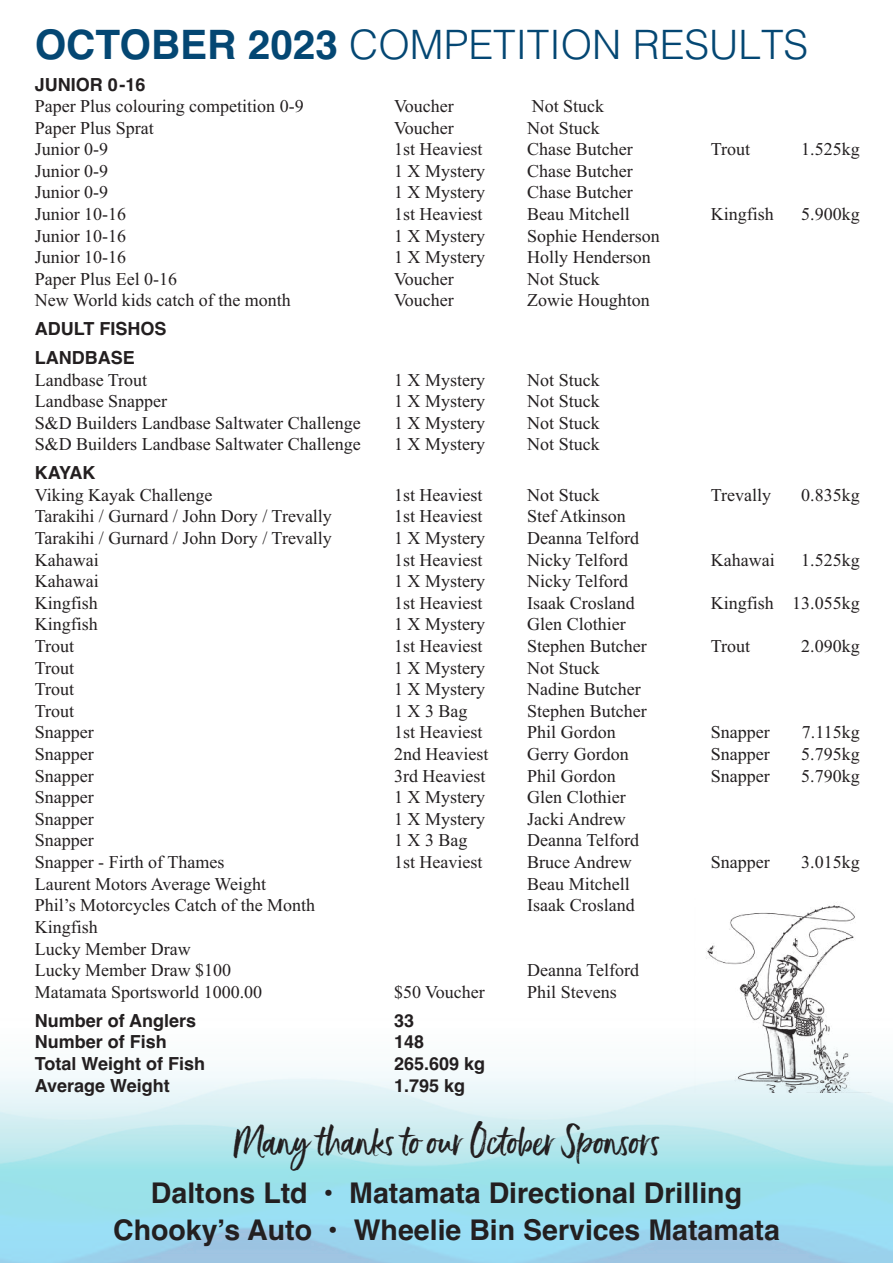
<style>
.page{position:relative;width:893px;height:1263px;background:#fff}
.page>*{position:absolute;margin:0;border:0;box-sizing:border-box;transform-origin:0 0}
.t1{font:300 40.5px "Helvetica";color:#044773}
.t2{font:37.5px "Ernestand Emily Upright";color:#231f20}
.t3{font:700 28.5px/37.2px "Helvetica";color:#231f20;text-align:center}
.t4{font:18px/21.6px "Times New Roman";color:#231f20}
.t5{font:700 18px/28.8px "Helvetica";color:#231f20}
.s1{font-weight:700}
</style>
<div class="page">
<img style="left:0;top:1071px;width:893px;height:191px">
<img style="left:694px;top:905px;width:178px;height:187px">
<h1 class="t1" style="left:35px;top:10px;width:775px"><span class="s1">OCTOBER 2023</span> COMPETITION RESULTS</h1>
<p class="t5" style="left:35px;top:70px;width:112px">JUNIOR 0-16</p>
<p class="t4" style="left:35px;top:95px;width:270px">Paper Plus colouring competition 0-9</p>
<p class="t4" style="left:394px;top:95px;width:61px">Voucher</p>
<p class="t4" style="left:532px;top:95px;width:74px">Not Stuck</p>
<p class="t4" style="left:35px;top:117px;width:120px">Paper Plus Sprat</p>
<p class="t4" style="left:394px;top:117px;width:61px">Voucher</p>
<p class="t4" style="left:527px;top:117px;width:74px">Not Stuck</p>
<p class="t4" style="left:35px;top:138px;width:75px">Junior 0-9</p>
<p class="t4" style="left:394px;top:138px;width:90px">1st Heaviest</p>
<p class="t4" style="left:527px;top:138px;width:107px">Chase Butcher</p>
<p class="t4" style="left:711px;top:138px;width:41px">Trout</p>
<p class="t4" style="left:801px;top:138px;width:60px">1.525kg</p>
<p class="t4" style="left:35px;top:160px;width:75px">Junior 0-9</p>
<p class="t4" style="left:394px;top:160px;width:92px">1 X Mystery</p>
<p class="t4" style="left:527px;top:160px;width:107px">Chase Butcher</p>
<p class="t4" style="left:35px;top:181px;width:75px">Junior 0-9</p>
<p class="t4" style="left:394px;top:181px;width:92px">1 X Mystery</p>
<p class="t4" style="left:527px;top:181px;width:107px">Chase Butcher</p>
<p class="t4" style="left:35px;top:203px;width:93px">Junior 10-16</p>
<p class="t4" style="left:394px;top:203px;width:90px">1st Heaviest</p>
<p class="t4" style="left:527px;top:203px;width:104px">Beau Mitchell</p>
<p class="t4" style="left:711px;top:203px;width:65px">Kingfish</p>
<p class="t4" style="left:801px;top:203px;width:60px">5.900kg</p>
<p class="t4" style="left:35px;top:225px;width:93px">Junior 10-16</p>
<p class="t4" style="left:394px;top:225px;width:92px">1 X Mystery</p>
<p class="t4" style="left:527px;top:225px;width:134px">Sophie Henderson</p>
<p class="t4" style="left:35px;top:246px;width:93px">Junior 10-16</p>
<p class="t4" style="left:394px;top:246px;width:92px">1 X Mystery</p>
<p class="t4" style="left:527px;top:246px;width:125px">Holly Henderson</p>
<p class="t4" style="left:35px;top:268px;width:144px">Paper Plus Eel 0-16</p>
<p class="t4" style="left:394px;top:268px;width:61px">Voucher</p>
<p class="t4" style="left:527px;top:268px;width:74px">Not Stuck</p>
<p class="t4" style="left:35px;top:289px;width:258px">New World kids catch of the month</p>
<p class="t4" style="left:394px;top:289px;width:61px">Voucher</p>
<p class="t4" style="left:527px;top:289px;width:124px">Zowie Houghton</p>
<p class="t5" style="left:35px;top:315px;width:133px">ADULT FISHOS<br>LANDBASE</p>
<p class="t4" style="left:35px;top:369px;width:114px">Landbase Trout</p>
<p class="t4" style="left:394px;top:369px;width:92px">1 X Mystery</p>
<p class="t4" style="left:527px;top:369px;width:74px">Not Stuck</p>
<p class="t4" style="left:35px;top:390px;width:134px">Landbase Snapper</p>
<p class="t4" style="left:394px;top:390px;width:92px">1 X Mystery</p>
<p class="t4" style="left:527px;top:390px;width:74px">Not Stuck</p>
<p class="t4" style="left:35px;top:412px;width:327px">S&amp;D Builders Landbase Saltwater Challenge</p>
<p class="t4" style="left:394px;top:412px;width:92px">1 X Mystery</p>
<p class="t4" style="left:527px;top:412px;width:74px">Not Stuck</p>
<p class="t4" style="left:35px;top:433px;width:327px">S&amp;D Builders Landbase Saltwater Challenge</p>
<p class="t4" style="left:394px;top:433px;width:92px">1 X Mystery</p>
<p class="t4" style="left:527px;top:433px;width:74px">Not Stuck</p>
<p class="t5" style="left:35px;top:459px;width:62px">KAYAK</p>
<p class="t4" style="left:35px;top:484px;width:179px">Viking Kayak Challenge</p>
<p class="t4" style="left:394px;top:484px;width:90px">1st Heaviest</p>
<p class="t4" style="left:527px;top:484px;width:74px">Not Stuck</p>
<p class="t4" style="left:711px;top:484px;width:62px">Trevally</p>
<p class="t4" style="left:801px;top:484px;width:60px">0.835kg</p>
<p class="t4" style="left:35px;top:505px;width:299px">Tarakihi / Gurnard / John Dory / Trevally</p>
<p class="t4" style="left:394px;top:505px;width:90px">1st Heaviest</p>
<p class="t4" style="left:527px;top:505px;width:100px">Stef Atkinson</p>
<p class="t4" style="left:35px;top:527px;width:299px">Tarakihi / Gurnard / John Dory / Trevally</p>
<p class="t4" style="left:394px;top:527px;width:92px">1 X Mystery</p>
<p class="t4" style="left:527px;top:527px;width:113px">Deanna Telford</p>
<p class="t4" style="left:35px;top:549px;width:65px">Kahawai</p>
<p class="t4" style="left:394px;top:549px;width:90px">1st Heaviest</p>
<p class="t4" style="left:527px;top:549px;width:102px">Nicky Telford</p>
<p class="t4" style="left:711px;top:549px;width:65px">Kahawai</p>
<p class="t4" style="left:801px;top:549px;width:60px">1.525kg</p>
<p class="t4" style="left:35px;top:570px;width:65px">Kahawai</p>
<p class="t4" style="left:394px;top:570px;width:92px">1 X Mystery</p>
<p class="t4" style="left:527px;top:570px;width:102px">Nicky Telford</p>
<p class="t4" style="left:35px;top:592px;width:64px">Kingfish</p>
<p class="t4" style="left:394px;top:592px;width:90px">1st Heaviest</p>
<p class="t4" style="left:527px;top:592px;width:109px">Isaak Crosland</p>
<p class="t4" style="left:711px;top:592px;width:150px">Kingfish 13.055kg</p>
<p class="t4" style="left:35px;top:613px;width:64px">Kingfish</p>
<p class="t4" style="left:394px;top:613px;width:92px">1 X Mystery</p>
<p class="t4" style="left:527px;top:613px;width:100px">Glen Clothier</p>
<p class="t4" style="left:35px;top:635px;width:41px">Trout</p>
<p class="t4" style="left:394px;top:635px;width:90px">1st Heaviest</p>
<p class="t4" style="left:527px;top:635px;width:121px">Stephen Butcher</p>
<p class="t4" style="left:711px;top:635px;width:41px">Trout</p>
<p class="t4" style="left:801px;top:635px;width:60px">2.090kg</p>
<p class="t4" style="left:35px;top:657px;width:41px">Trout</p>
<p class="t4" style="left:394px;top:657px;width:92px">1 X Mystery</p>
<p class="t4" style="left:527px;top:657px;width:74px">Not Stuck</p>
<p class="t4" style="left:35px;top:678px;width:41px">Trout</p>
<p class="t4" style="left:394px;top:678px;width:92px">1 X Mystery</p>
<p class="t4" style="left:527px;top:678px;width:115px">Nadine Butcher</p>
<p class="t4" style="left:35px;top:700px;width:41px">Trout</p>
<p class="t4" style="left:394px;top:700px;width:75px">1X3Bag</p>
<p class="t4" style="left:527px;top:700px;width:121px">Stephen Butcher</p>
<p class="t4" style="left:35px;top:721px;width:60px">Snapper</p>
<p class="t4" style="left:394px;top:721px;width:90px">1st Heaviest</p>
<p class="t4" style="left:527px;top:721px;width:90px">Phil Gordon</p>
<p class="t4" style="left:711px;top:721px;width:60px">Snapper</p>
<p class="t4" style="left:802px;top:721px;width:59px">7.115kg</p>
<p class="t4" style="left:35px;top:743px;width:60px">Snapper</p>
<p class="t4" style="left:394px;top:743px;width:96px">2nd Heaviest</p>
<p class="t4" style="left:527px;top:743px;width:103px">Gerry Gordon</p>
<p class="t4" style="left:711px;top:743px;width:60px">Snapper</p>
<p class="t4" style="left:801px;top:743px;width:60px">5.795kg</p>
<p class="t4" style="left:35px;top:765px;width:60px">Snapper</p>
<p class="t4" style="left:394px;top:765px;width:93px">3rd Heaviest</p>
<p class="t4" style="left:527px;top:765px;width:90px">Phil Gordon</p>
<p class="t4" style="left:711px;top:765px;width:60px">Snapper</p>
<p class="t4" style="left:801px;top:765px;width:60px">5.790kg</p>
<p class="t4" style="left:35px;top:786px;width:60px">Snapper</p>
<p class="t4" style="left:394px;top:786px;width:92px">1 X Mystery</p>
<p class="t4" style="left:527px;top:786px;width:100px">Glen Clothier</p>
<p class="t4" style="left:35px;top:808px;width:60px">Snapper</p>
<p class="t4" style="left:394px;top:808px;width:92px">1 X Mystery</p>
<p class="t4" style="left:527px;top:808px;width:100px">Jacki Andrew</p>
<p class="t4" style="left:35px;top:829px;width:60px">Snapper</p>
<p class="t4" style="left:394px;top:829px;width:75px">1X3Bag</p>
<p class="t4" style="left:527px;top:829px;width:113px">Deanna Telford</p>
<p class="t4" style="left:35px;top:851px;width:191px">Snapper - Firth of Thames</p>
<p class="t4" style="left:394px;top:851px;width:90px">1st Heaviest</p>
<p class="t4" style="left:527px;top:851px;width:106px">Bruce Andrew</p>
<p class="t4" style="left:711px;top:851px;width:60px">Snapper</p>
<p class="t4" style="left:801px;top:851px;width:60px">3.015kg</p>
<p class="t4" style="left:35px;top:873px;width:233px">Laurent Motors Average Weight</p>
<p class="t4" style="left:527px;top:873px;width:104px">Beau Mitchell</p>
<p class="t4" style="left:35px;top:894px;width:282px">Phil’s Motorcycles Catch of the Month</p>
<p class="t4" style="left:527px;top:894px;width:109px">Isaak Crosland</p>
<p class="t4" style="left:35px;top:916px;width:198px">Kingfish<br>Lucky Member Draw<br>Lucky Member Draw $100</p>
<p class="t4" style="left:527px;top:959px;width:113px">Deanna Telford</p>
<p class="t4" style="left:35px;top:981px;width:229px">Matamata Sportsworld 1000.00</p>
<p class="t4" style="left:394px;top:981px;width:92px">$50 Voucher</p>
<p class="t4" style="left:527px;top:981px;width:91px">Phil Stevens</p>
<p class="t5" style="left:35px;top:1006px;width:163px">Number of Anglers</p>
<p class="t5" style="left:394px;top:1006px;width:22px">33</p>
<p class="t5" style="left:35px;top:1028px;width:134px">Number of Fish</p>
<p class="t5" style="left:394px;top:1028px;width:32px">148</p>
<p class="t5" style="left:35px;top:1049px;width:172px">Total Weight of Fish</p>
<p class="t5" style="left:394px;top:1049px;width:93px">265.609 kg</p>
<p class="t5" style="left:35px;top:1071px;width:137px">Average Weight</p>
<p class="t5" style="left:394px;top:1071px;width:73px">1.795 kg</p>
<h2 class="t2" style="left:233px;top:1113px;width:429px">Many thanks to our October Sponsors</h2>
<h3 class="t3" style="left:113px;top:1174px;width:668px">Daltons Ltd • Matamata Directional Drilling<br>Chooky’s Auto • Wheelie Bin Services Matamata</h3>
</div>
